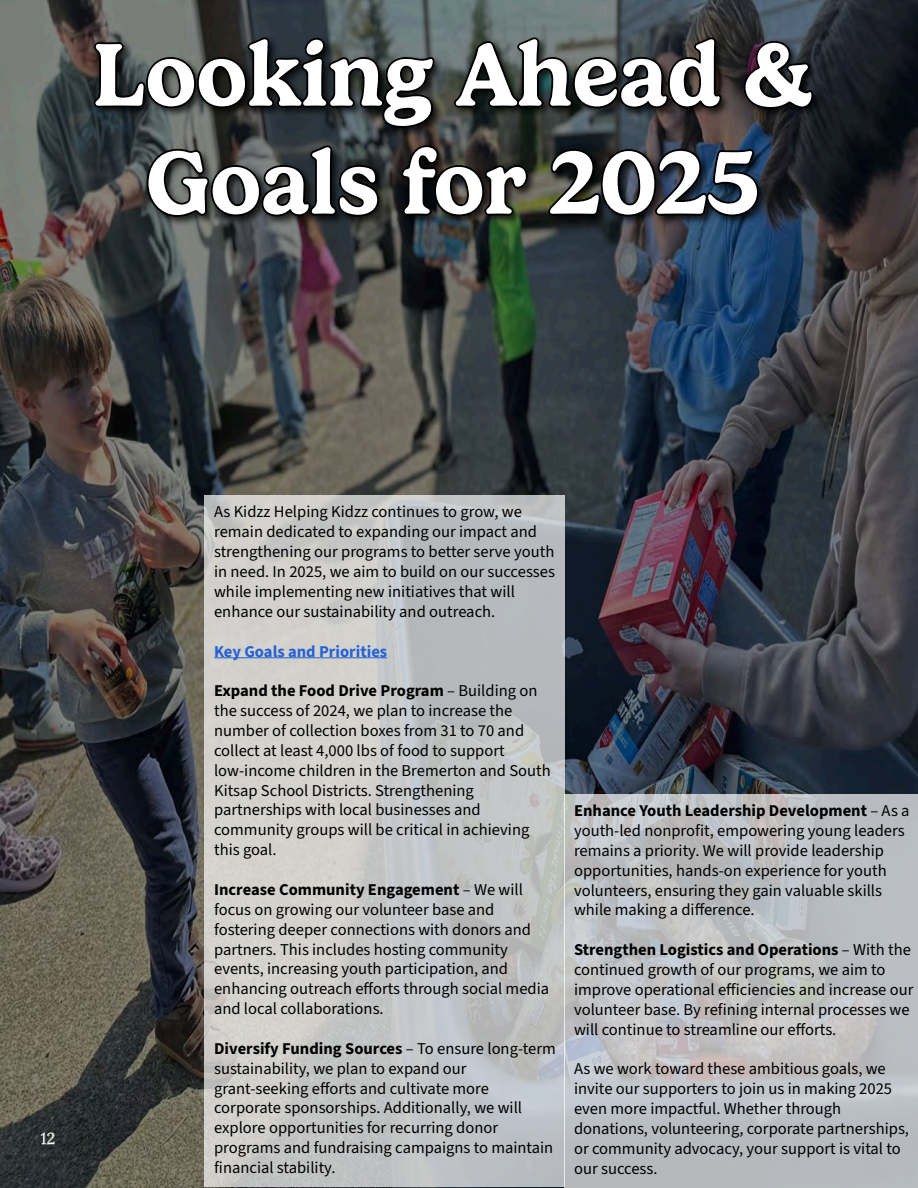
<style>
.page{position:relative;width:918px;height:1188px;background:#fff}
.page>*{position:absolute;margin:0;border:0;box-sizing:border-box;transform-origin:0 0}
.t1{font:600 90px/108px "Gelica";color:#fff;text-align:center}
.t2{font:16.5px/19.8px "Source Sans 3";color:#000}
.t3{font:700 16.5px "Source Sans 3";color:#2462d4}
.t4{font:15.75px "Lora";color:#fff}
.s1{font-weight:700}
</style>
<div class="page">
<img style="left:0;top:0;width:918px;height:1188px">
<img style="left:23px;top:1123px;width:51px;height:31px">
<svg style="left:41px;top:1133px;width:14px;height:11px"></svg>
<svg style="left:204px;top:496px;width:360px;height:691px;background:#c6c7c6"></svg>
<hr style="left:214px;top:657px;width:173px;height:1px;background:#2462d4">
<svg style="left:564px;top:794px;width:354px;height:393px;background:#bdc0c3"></svg>
<img style="left:53px;top:4px;width:865px;height:260px">
<svg style="left:94px;top:37px;width:719px;height:180px;background:#2b2e2f"></svg>
<h1 class="t1" style="left:92px;top:21px;width:723px">Looking Ahead &amp;<br>Goals for 2025</h1>
<p class="t4" style="left:41px;top:1127px;width:16px">12</p>
<p class="t2" style="left:214px;top:502px;width:342px">As Kidzz Helping Kidzz continues to grow, we remain dedicated to expanding our impact and strengthening our programs to better serve youth in need. In 2025, we aim to build on our successes while implementing new initiatives that will enhance our sustainability and outreach.</p>
<p class="t3" style="left:214px;top:640px;width:175px">Key Goals and Priorities</p>
<p class="t2" style="left:214px;top:681px;width:338px"><span class="s1">Expand the Food Drive Program</span> – Building on the success of 2024, we plan to increase the number of collection boxes from 31 to 70 and collect at least 4,000 lbs of food to support low-income children in the Bremerton and South Kitsap School Districts. Strengthening partnerships with local businesses and community groups will be critical in achieving this goal.</p>
<p class="t2" style="left:214px;top:880px;width:337px"><span class="s1">Increase Community Engagement</span> – We will focus on growing our volunteer base and fostering deeper connections with donors and partners. This includes hosting community events, increasing youth participation, and enhancing outreach efforts through social media and local collaborations.</p>
<p class="t2" style="left:214px;top:1039px;width:343px"><span class="s1">Diversify Funding Sources</span> – To ensure long-term sustainability, we plan to expand our grant-seeking efforts and cultivate more corporate sponsorships. Additionally, we will explore opportunities for recurring donor programs and fundraising campaigns to maintain financial stability.</p>
<p class="t2" style="left:574px;top:801px;width:337px"><span class="s1">Enhance Youth Leadership Development</span> – As a youth-led nonprofit, empowering young leaders remains a priority. We will provide leadership opportunities, hands-on experience for youth volunteers, ensuring they gain valuable skills while making a difference.</p>
<p class="t2" style="left:574px;top:940px;width:341px"><span class="s1">Strengthen Logistics and Operations</span> – With the continued growth of our programs, we aim to improve operational efficiencies and increase our volunteer base. By refining internal processes we will continue to streamline our efforts.</p>
<p class="t2" style="left:574px;top:1059px;width:337px">As we work toward these ambitious goals, we invite our supporters to join us in making 2025 even more impactful. Whether through donations, volunteering, corporate partnerships, or community advocacy, your support is vital to our success.</p>
</div>
